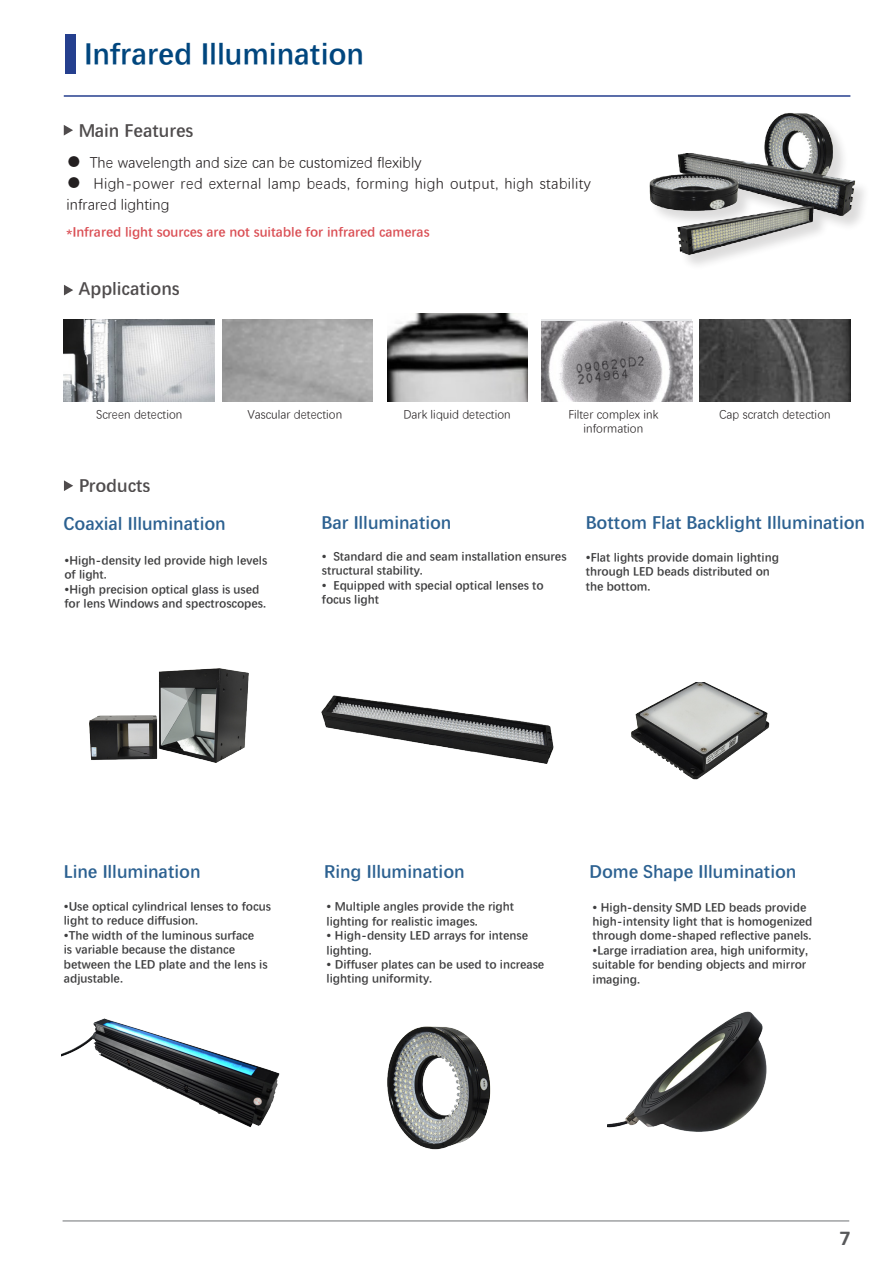
<style>
.page{position:relative;width:893px;height:1263px;background:#fff}
.page>*{position:absolute;margin:0;border:0;box-sizing:border-box;transform-origin:0 0}
.t1{font:700 30px "Deng Xian";color:#00467e}
.t2{font:600 19.5px "Geogrotesque";color:#57585a}
.t3{font:700 18px "Deng Xian";color:#2c6191}
.t4{font:700 18px "Deng Xian";color:#231f20}
.t5{font:15px/21px "Deng Xian";letter-spacing:.02em;color:#231f20}
.t6{font:15px "Deng Xian";color:#231f20}
.t7{font:700 13.5px "Deng Xian";color:#d1232a}
.t8{font:700 12px/14.4px "Deng Xian";color:#3e3e3f}
.t9{font:12px/14.4px "Deng Xian";color:#231f20;text-align:center}
</style>
<div class="page">
<hr style="left:63px;top:1220px;width:786px;height:1px;background:#808285">
<svg style="left:64px;top:480px;width:9px;height:11px"></svg>
<svg style="left:64px;top:285px;width:9px;height:10px"></svg>
<img style="left:89px;top:668px;width:159px;height:95px">
<img style="left:608px;top:1011px;width:159px;height:121px">
<img style="left:61px;top:1019px;width:219px;height:109px">
<img style="left:322px;top:696px;width:231px;height:68px">
<img style="left:649px;top:113px;width:215px;height:152px">
<div style="left:65px;top:34px;width:11px;height:40px;background:#253f8e"></div>
<img style="left:64px;top:320px;width:151px;height:82px">
<img style="left:387px;top:314px;width:140px;height:88px">
<svg style="left:541px;top:320px;width:151px;height:2px"></svg>
<img style="left:541px;top:322px;width:151px;height:80px">
<img style="left:700px;top:320px;width:150px;height:82px">
<svg style="left:64px;top:125px;width:9px;height:11px"></svg>
<hr style="left:64px;top:95px;width:786px;height:2px;background:#253f8e">
<img style="left:631px;top:682px;width:139px;height:98px">
<img style="left:387px;top:1026px;width:104px;height:124px">
<p class="t1" style="left:84px;top:33px;width:282px">Infrared Illumination</p>
<h3 class="t4" style="left:78px;top:118px;width:117px">Main Features</h3>
<p class="t6" style="left:67px;top:153px;width:356px">● The wavelength and size can be customized flexibly</p>
<p class="t5" style="left:67px;top:172px;width:526px">● High-power red external lamp beads, forming high output, high stability infrared lighting</p>
<p class="t7" style="left:67px;top:223px;width:364px">*Infrared light sources are not suitable for infrared cameras</p>
<h3 class="t4" style="left:78px;top:276px;width:103px">Applications</h3>
<p class="t9" style="left:96px;top:406px;width:88px">Screen detection</p>
<p class="t9" style="left:248px;top:406px;width:96px">Vascular detection</p>
<p class="t9" style="left:403px;top:406px;width:109px">Dark liquid detection</p>
<p class="t9" style="left:568px;top:406px;width:92px">Filter complex ink information</p>
<p class="t9" style="left:719px;top:406px;width:113px">Cap scratch detection</p>
<h3 class="t4" style="left:78px;top:473px;width:73px">Products</h3>
<p class="t3" style="left:63px;top:511px;width:164px">Coaxial Illumination</p>
<p class="t8" style="left:64px;top:552px;width:204px">•High-density led provide high levels of light.</p>
<p class="t8" style="left:64px;top:581px;width:203px">•High precision optical glass is used for lens Windows and spectroscopes.</p>
<p class="t3" style="left:321px;top:510px;width:131px">Bar Illumination</p>
<p class="t8" style="left:322px;top:548px;width:246px">• Standard die and seam installation ensures structural stability.</p>
<p class="t8" style="left:322px;top:577px;width:223px">• Equipped with special optical lenses to focus light</p>
<p class="t3" style="left:586px;top:510px;width:281px">Bottom Flat Backlight Illumination</p>
<p class="t8" style="left:586px;top:549px;width:195px">•Flat lights provide domain lighting through LED beads distributed on the bottom.</p>
<p class="t3" style="left:64px;top:859px;width:138px">Line Illumination</p>
<p class="t8" style="left:64px;top:898px;width:209px">•Use optical cylindrical lenses to focus light to reduce diffusion.</p>
<p class="t8" style="left:64px;top:927px;width:205px">•The width of the luminous surface<br>is variable because the distance between the LED plate and the lens is adjustable.</p>
<p class="t3" style="left:324px;top:860px;width:142px">Ring Illumination</p>
<p class="t3" style="left:589px;top:860px;width:209px">Dome Shape Illumination</p>
<p class="t8" style="left:327px;top:899px;width:189px">• Multiple angles provide the right lighting for realistic images.</p>
<p class="t8" style="left:327px;top:927px;width:203px">• High-density LED arrays for intense lighting.</p>
<p class="t8" style="left:327px;top:956px;width:219px">• Diffuser plates can be used to increase lighting uniformity.</p>
<p class="t8" style="left:592px;top:899px;width:221px">• High-density SMD LED beads provide high-intensity light that is homogenized through dome-shaped reflective panels.</p>
<p class="t8" style="left:592px;top:942px;width:217px">•Large irradiation area, high uniformity, suitable for bending objects and mirror imaging.</p>
<h2 class="t2" style="left:839px;top:1226px;width:12px">7</h2>
</div>
